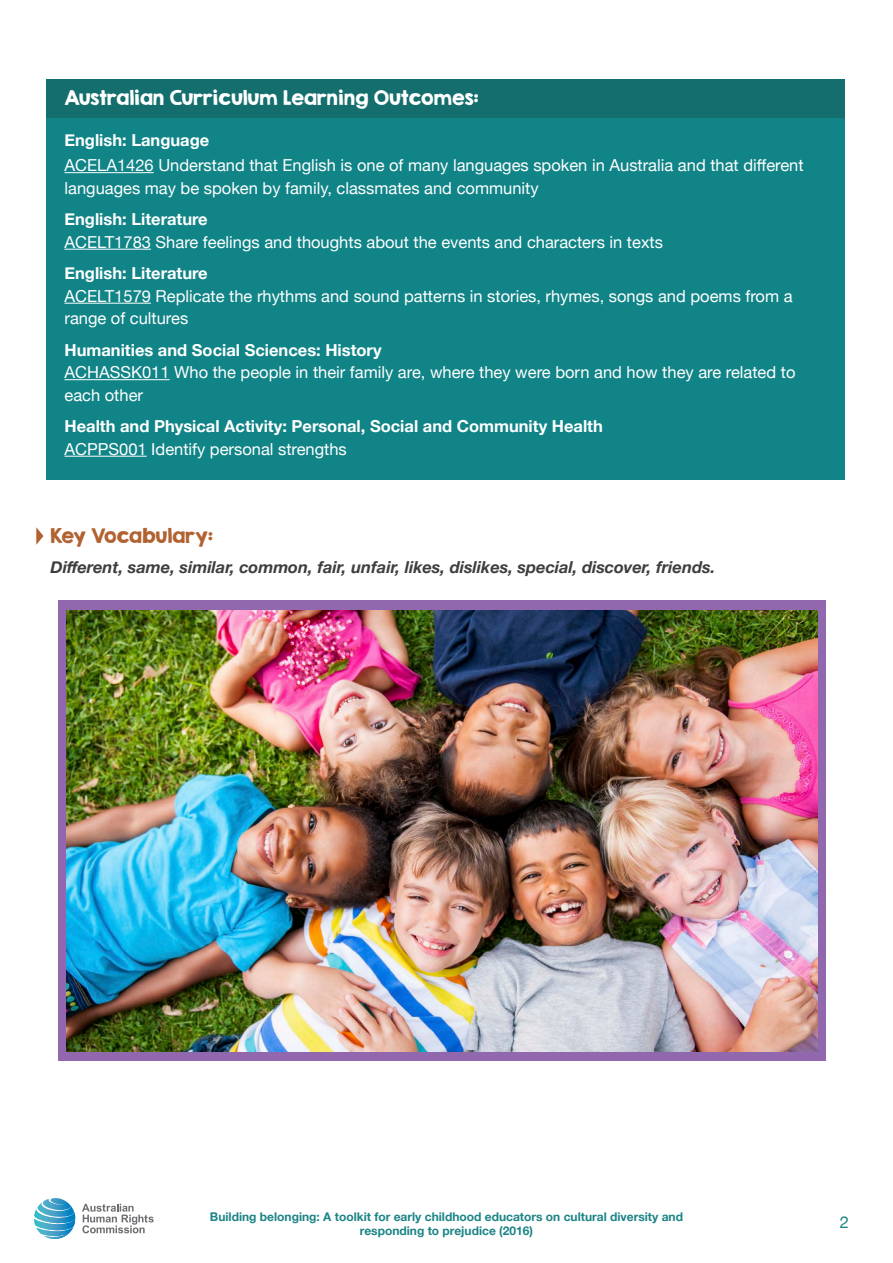
<style>
.page{position:relative;width:893px;height:1263px;background:#fff}
.page>*{position:absolute;margin:0;border:0;box-sizing:border-box;transform-origin:0 0}
.t1{font:18px "KG Second Chances Solid";letter-spacing:.005em;color:#fff}
.t2{font:18px "KG Second Chances Solid";letter-spacing:.005em;color:#b26231}
.t3{font:16.5px/22.5px "Helvetica Neue";color:#fff}
.t4{font:700 16.5px "Helvetica Neue";color:#fff}
.t5{font:italic 700 16.5px "Helvetica Neue";color:#3e3e3f}
.t6{font:16.5px "Helvetica Neue";color:#1c8486}
.t7{font:700 12px/14.4px "Helvetica Neue";color:#1c8486;text-align:center}
</style>
<div class="page">
<svg style="left:34px;top:1198px;width:41px;height:41px"></svg>
<svg style="left:82px;top:1204px;width:72px;height:29px"></svg>
<div style="left:46px;top:79px;width:799px;height:41px;background:#136e6d"></div>
<div style="left:46px;top:118px;width:799px;height:361px;background:#118487"></div>
<div style="left:58px;top:600px;width:768px;height:460px;background:#9168ad"></div>
<hr style="left:64px;top:172px;width:90px;height:1px;background:#fff">
<hr style="left:64px;top:249px;width:87px;height:1px;background:#fff">
<hr style="left:64px;top:303px;width:87px;height:1px;background:#fff">
<hr style="left:64px;top:379px;width:106px;height:1px;background:#fff">
<hr style="left:64px;top:456px;width:83px;height:1px;background:#fff">
<svg style="left:36px;top:527px;width:7px;height:18px"></svg>
<img style="left:67px;top:610px;width:750px;height:441px">
<p class="t1" style="left:64px;top:86px;width:416px">Australian Curriculum Learning Outcomes:</p>
<p class="t4" style="left:64px;top:127px;width:146px">English: Language</p>
<p class="t3" style="left:64px;top:155px;width:741px">ACELA1426 Understand that English is one of many languages spoken in Australia and that different languages may be spoken by family, classmates and community</p>
<p class="t4" style="left:64px;top:206px;width:145px">English: Literature</p>
<p class="t3" style="left:64px;top:231px;width:600px">ACELT1783 Share feelings and thoughts about the events and characters in texts</p>
<p class="t4" style="left:64px;top:260px;width:145px">English: Literature</p>
<p class="t3" style="left:64px;top:285px;width:730px">ACELT1579 Replicate the rhythms and sound patterns in stories, rhymes, songs and poems from a range of cultures</p>
<p class="t4" style="left:64px;top:337px;width:319px">Humanities and Social Sciences: History</p>
<p class="t3" style="left:64px;top:362px;width:732px">ACHASSK011 Who the people in their family are, where they were born and how they are related to each other</p>
<p class="t4" style="left:64px;top:413px;width:540px">Health and Physical Activity: Personal, Social and Community Health</p>
<p class="t3" style="left:64px;top:438px;width:284px">ACPPS001 Identify personal strengths</p>
<p class="t2" style="left:50px;top:524px;width:164px">Key Vocabulary:</p>
<p class="t5" style="left:50px;top:554px;width:666px">Different, same, similar, common, fair, unfair, likes, dislikes, special, discover, friends.</p>
<p class="t7" style="left:210px;top:1209px;width:474px">Building belonging: A toolkit for early childhood educators on cultural diversity and responding to prejudice (2016)</p>
<p class="t6" style="left:840px;top:1210px;width:11px">2</p>
</div>
